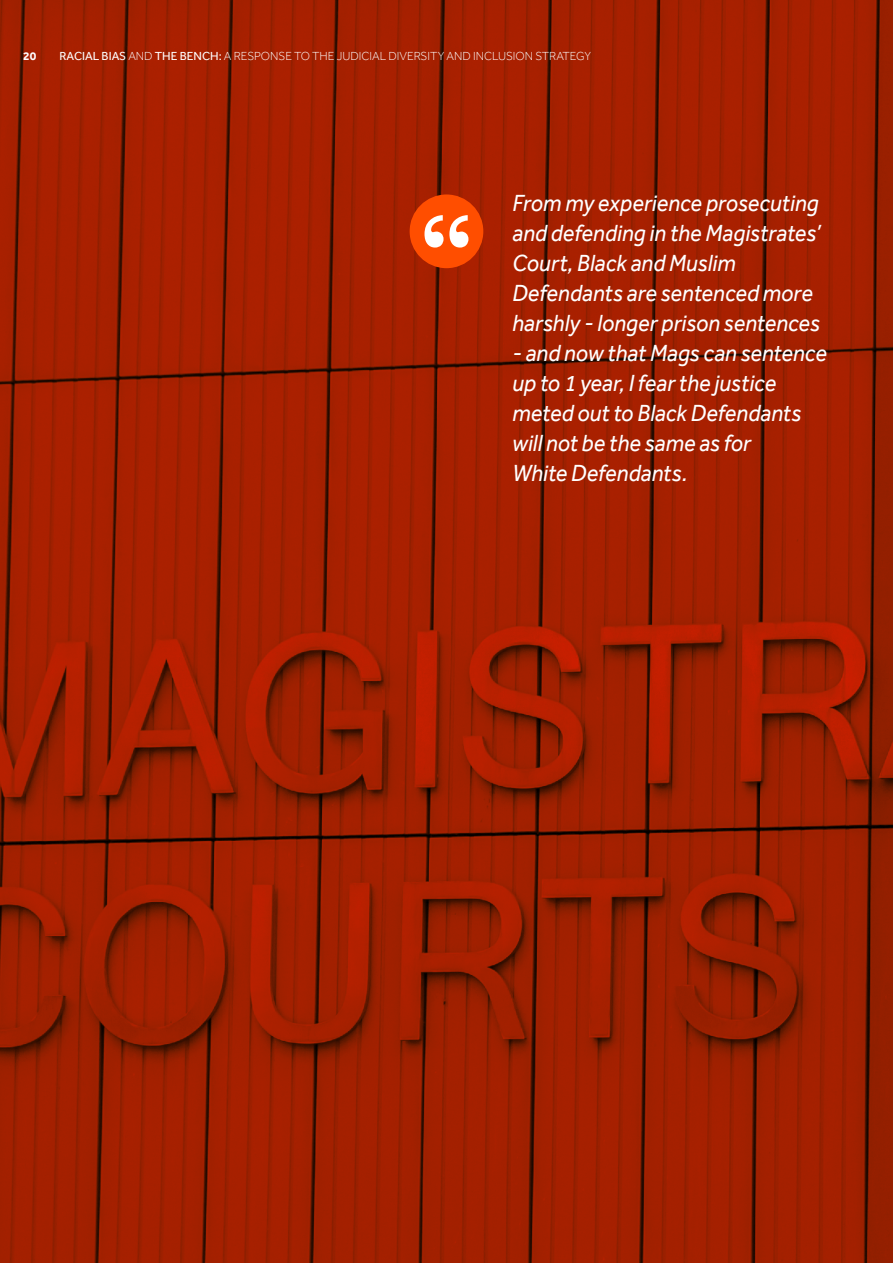
<style>
.page{position:relative;width:893px;height:1263px;background:#fff}
.page>*{position:absolute;margin:0;border:0;box-sizing:border-box;transform-origin:0 0}
.t1{font:italic 24px/30px "Effra";color:#fff;scale:.94 1}
.t2{font:300 12px "Effra";color:#fff}
.t3{font:700 12px "Effra";color:#fff}
.s1{font-weight:400}
</style>
<div class="page">
<img style="left:0;top:0;width:893px;height:1263px">
<div style="left:410px;top:194px;width:73px;height:74px;background:#ff4e00;border-radius:50%"></div>
<svg style="left:424px;top:215px;width:44px;height:33px"></svg>
<p class="t3" style="left:23px;top:48px;width:15px">20</p>
<p class="t2" style="left:60px;top:48px;width:533px"><span class="s1">RACIAL BIAS</span> AND <span class="s1">THE BENCH:</span> A RESPONSE TO THE JUDICIAL DIVERSITY AND INCLUSION STRATEGY</p>
<p class="t1" style="left:512px;top:187px;width:329px">From my experience prosecuting and defending in the Magistrates’<br>Court, Black and Muslim<br>Defendants are sentenced more harshly - longer prison sentences</p>
<p class="t1" style="left:512px;top:337px;width:336px">- and now that Mags can sentence up to 1 year, I fear the justice meted out to Black Defendants will not be the same as for<br>White Defendants.</p>
</div>
